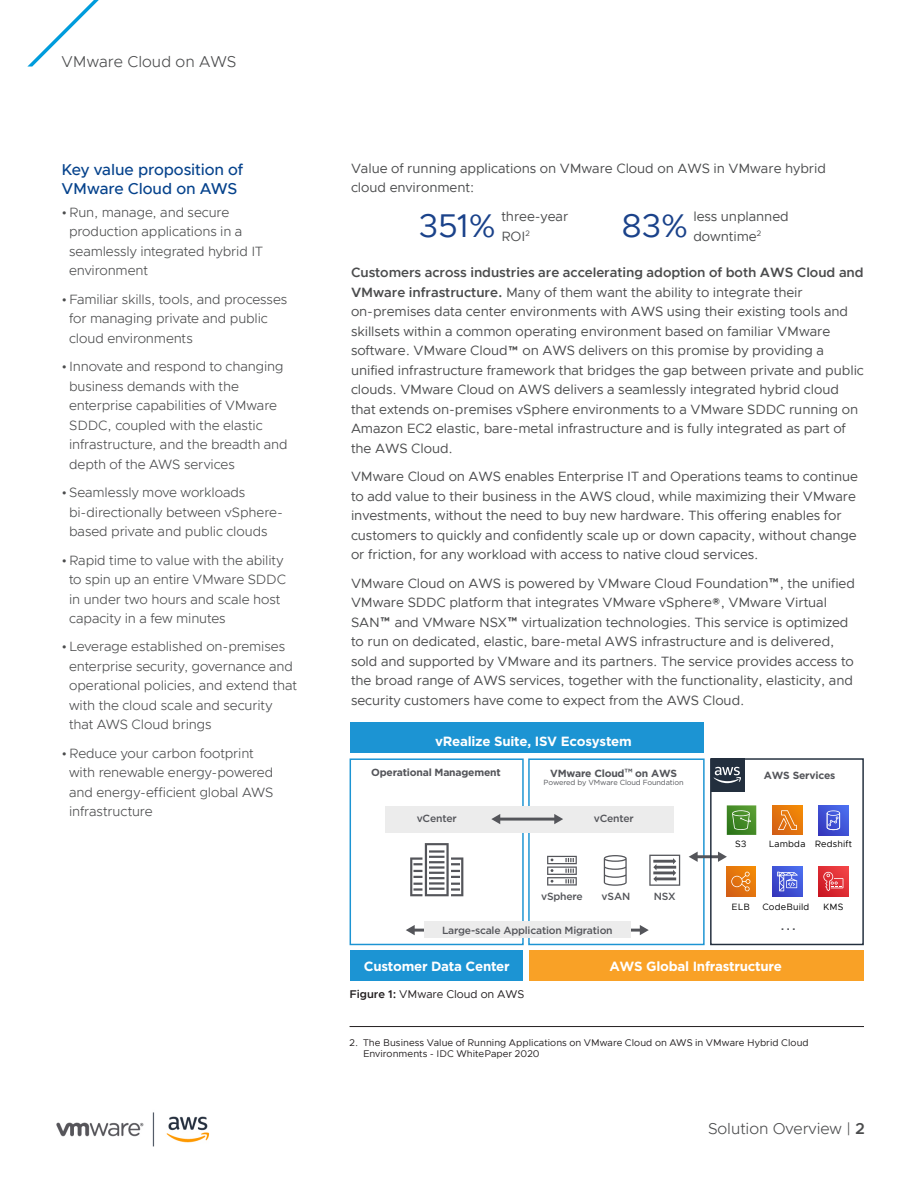
<style>
.page{position:relative;width:918px;height:1188px;background:#fff}
.page>*{position:absolute;margin:0;border:0;box-sizing:border-box;transform-origin:0 0}
.sidebar_copy{font:33px "Metropolis";color:#1a428a}
._5a__SIDEBAR_HEADER{font:500 15.75px/19.5px "Metropolis";letter-spacing:-.005em;color:#05428c}
.t1{font:300 15.75px "Metropolis";letter-spacing:-.005em;color:#4b4c4d}
._3a__BODY_TEXT{font:13.5px/19.5px "Metropolis";letter-spacing:-.005em;color:#4b4c4d}
._5c__SIDEBAR_BULLET{font:300 13.5px/19.5px "Metropolis";letter-spacing:-.01em;color:#4b4c4d}
.t2{font:700 13.35px "Gotham";letter-spacing:-.02em;color:#fff}
._7a__CAPTION_BODY{font:11.25px "Metropolis";letter-spacing:-.005em;color:#231f20}
.t3{font:500 10.35px "Gotham";letter-spacing:-.02em;color:#54555a}
.t4{font:700 10.35px "Gotham";letter-spacing:-.02em;color:#54555a}
._8a__FOOTNOTE_1ST_LI{font:9.75px/11.2px "Metropolis";letter-spacing:.005em;color:#231f20}
.t5{font:9.15px "Metropolis";letter-spacing:.02em;color:#000}
._3a__BODY_TEXT-2{font:7.8px "Metropolis";color:#4b4c4d}
.t6{font:7.35px "Gotham";letter-spacing:-.02em;color:#54555a}
.s1{font-weight:600}
.s2{font-size:11.85px}
</style>
<div class="page">
<svg style="left:27px;top:0;width:72px;height:67px"></svg>
<img style="left:56px;top:1112px;width:154px;height:35px">
<div style="left:350px;top:758px;width:174px;height:187px;border:1px solid #1c94d3"></div>
<div style="left:350px;top:723px;width:354px;height:30px;background:#1c94d3"></div>
<div style="left:350px;top:950px;width:173px;height:31px;background:#1c94d3"></div>
<div style="left:530px;top:950px;width:334px;height:31px;background:#f9a126"></div>
<div style="left:528px;top:758px;width:177px;height:187px;border:1px solid #1c94d3"></div>
<svg style="left:604px;top:855px;width:23px;height:31px"></svg>
<svg style="left:547px;top:856px;width:30px;height:30px"></svg>
<hr style="left:696px;top:855px;width:23px;height:3px;background:#54555a">
<svg style="left:689px;top:852px;width:9px;height:10px"></svg>
<svg style="left:718px;top:852px;width:9px;height:10px"></svg>
<svg style="left:410px;top:843px;width:53px;height:53px"></svg>
<div style="left:385px;top:806px;width:289px;height:26px;background:#ececec"></div>
<hr style="left:499px;top:818px;width:57px;height:3px;background:#54555a">
<svg style="left:491px;top:814px;width:9px;height:10px"></svg>
<svg style="left:554px;top:814px;width:9px;height:10px"></svg>
<hr style="left:413px;top:929px;width:228px;height:3px;background:#54555a">
<svg style="left:406px;top:925px;width:9px;height:10px"></svg>
<svg style="left:640px;top:925px;width:9px;height:10px"></svg>
<div style="left:424px;top:922px;width:206px;height:16px;background:#ececec"></div>
<svg style="left:649px;top:855px;width:31px;height:31px"></svg>
<div style="left:711px;top:758px;width:33px;height:34px;background:#232f3e"></div>
<svg style="left:713px;top:767px;width:28px;height:16px"></svg>
<div style="left:710px;top:758px;width:154px;height:187px;border:1px solid #232f3e"></div>
<div style="left:773px;top:805px;width:29px;height:30px;background:linear-gradient(to bottom,#ed8109,#db6912)"></div>
<svg style="left:778px;top:810px;width:19px;height:20px"></svg>
<svg style="left:727px;top:805px;width:29px;height:30px"></svg>
<svg style="left:819px;top:806px;width:29px;height:29px"></svg>
<svg style="left:827px;top:810px;width:13px;height:20px"></svg>
<div style="left:726px;top:867px;width:30px;height:29px;background:linear-gradient(to right,#da6811,#ed840f)"></div>
<svg style="left:731px;top:872px;width:19px;height:19px"></svg>
<svg style="left:773px;top:867px;width:29px;height:29px"></svg>
<svg style="left:777px;top:872px;width:21px;height:19px"></svg>
<svg style="left:819px;top:867px;width:29px;height:29px"></svg>
<svg style="left:823px;top:872px;width:20px;height:19px"></svg>
<hr style="left:350px;top:1026px;width:514px;height:1px;background:#231f20">
<p class="t1" style="left:62px;top:51px;width:177px">VMware Cloud on AWS</p>
<h3 class="_5a__SIDEBAR_HEADER" style="left:62px;top:159px;width:183px">Key value proposition of<br>VMware Cloud on AWS</h3>
<p class="_5c__SIDEBAR_BULLET" style="left:69px;top:202px;width:195px;text-indent:-8px">•Run, manage, and secure production applications in a seamlessly integrated hybrid IT environment</p>
<p class="_5c__SIDEBAR_BULLET" style="left:69px;top:289px;width:220px;text-indent:-8px">•Familiar skills, tools, and processes for managing private and public cloud environments</p>
<p class="_5c__SIDEBAR_BULLET" style="left:69px;top:357px;width:220px;text-indent:-8px">• Innovate and respond to changing business demands with the enterprise capabilities of VMware<br>SDDC, coupled with the elastic infrastructure, and the breadth and depth of the AWS services</p>
<p class="_5c__SIDEBAR_BULLET" style="left:69px;top:483px;width:215px;text-indent:-8px">•Seamlessly move workloads bi-directionally between vSphere&shy;based private and public clouds</p>
<p class="_5c__SIDEBAR_BULLET" style="left:69px;top:550px;width:218px;text-indent:-8px">•Rapid time to value with the ability to spin up an entire VMware SDDC in under two hours and scale host capacity in a few minutes</p>
<p class="_5c__SIDEBAR_BULLET" style="left:69px;top:637px;width:229px;text-indent:-8px">•Leverage established on-premises enterprise security, governance and operational policies, and extend that with the cloud scale and security that AWS Cloud brings</p>
<p class="_5c__SIDEBAR_BULLET" style="left:69px;top:743px;width:206px;text-indent:-8px">•Reduce your carbon footprint with renewable energy-powered and energy-efficient global AWS infrastructure</p>
<p class="_3a__BODY_TEXT" style="left:351px;top:158px;width:477px">Value of running applications on VMware Cloud on AWS in VMware hybrid cloud environment:</p>
<p class="_3a__BODY_TEXT" style="left:501px;top:207px;width:69px">three-year</p>
<p class="_3a__BODY_TEXT" style="left:501px;top:226px;width:26px">ROI</p>
<p class="sidebar_copy" style="left:419px;top:205px;width:79px">351%</p>
<p class="_3a__BODY_TEXT-2" style="left:526px;top:229px;width:6px">2</p>
<p class="_3a__BODY_TEXT" style="left:693px;top:207px;width:97px">less unplanned</p>
<p class="_3a__BODY_TEXT" style="left:693px;top:226px;width:65px">downtime</p>
<p class="sidebar_copy" style="left:622px;top:205px;width:68px">83%</p>
<p class="_3a__BODY_TEXT-2" style="left:757px;top:229px;width:6px">2</p>
<p class="_3a__BODY_TEXT" style="left:351px;top:263px;width:514px"><span class="s1">Customers across industries are accelerating adoption of both AWS Cloud and VMware infrastructure.</span> Many of them want the ability to integrate their on-premises data center environments with AWS using their existing tools and skillsets within a common operating environment based on familiar VMware software. VMware Cloud™ on AWS delivers on this promise by providing a unified infrastructure framework that bridges the gap between private and public clouds. VMware Cloud on AWS delivers a seamlessly integrated hybrid cloud that extends on-premises vSphere environments to a VMware SDDC running on Amazon EC2 elastic, bare-metal infrastructure and is fully integrated as part of the AWS Cloud.</p>
<p class="_3a__BODY_TEXT" style="left:351px;top:467px;width:509px">VMware Cloud on AWS enables Enterprise IT and Operations teams to continue to add value to their business in the AWS cloud, while maximizing their VMware investments, without the need to buy new hardware. This offering enables for customers to quickly and confidently scale up or down capacity, without change or friction, for any workload with access to native cloud services.</p>
<p class="_3a__BODY_TEXT" style="left:351px;top:573px;width:506px">VMware Cloud on AWS is powered by VMware Cloud Foundation™, the unified VMware SDDC platform that integrates VMware vSphere®, VMware Virtual SAN™ and VMware NSX™ virtualization technologies. This service is optimized to run on dedicated, elastic, bare-metal AWS infrastructure and is delivered, sold and supported by VMware and its partners. The service provides access to the broad range of AWS services, together with the functionality, elasticity, and security customers have come to expect from the AWS Cloud.</p>
<p class="t2" style="left:435px;top:732px;width:198px">vRealize Suite, ISV Ecosystem</p>
<p class="t4" style="left:371px;top:765px;width:131px">Operational Management</p>
<p class="t4" style="left:550px;top:766px;width:129px">VMware Cloud<span class="s2">™</span> on AWS</p>
<p class="t6" style="left:544px;top:778px;width:142px">Powered by VMware Cloud Foundation</p>
<p class="t3" style="left:417px;top:812px;width:42px">vCenter</p>
<p class="t3" style="left:594px;top:812px;width:42px">vCenter</p>
<p class="t3" style="left:541px;top:889px;width:43px">vSphere</p>
<p class="t3" style="left:602px;top:889px;width:30px">vSAN</p>
<p class="t3" style="left:654px;top:889px;width:23px">NSX</p>
<p class="t3" style="left:442px;top:924px;width:172px">Large-scale Application Migration</p>
<p class="t4" style="left:764px;top:768px;width:73px">AWS Services</p>
<p class="t5" style="left:735px;top:839px;width:13px">S3</p>
<p class="t5" style="left:769px;top:839px;width:85px">Lambda Redshift</p>
<p class="t5" style="left:732px;top:901px;width:20px">ELB</p>
<p class="t5" style="left:762px;top:901px;width:49px">CodeBuild</p>
<p class="t4" style="left:781px;top:920px;width:16px">. . .</p>
<p class="t5" style="left:823px;top:901px;width:22px">KMS</p>
<p class="t2" style="left:364px;top:957px;width:148px">Customer Data Center</p>
<p class="_7a__CAPTION_BODY" style="left:350px;top:987px;width:176px"><span class="s1">Figure 1:</span> VMware Cloud on AWS</p>
<p class="t2" style="left:609px;top:957px;width:174px">AWS Global Infrastructure</p>
<p class="_8a__FOOTNOTE_1ST_LI" style="left:363px;top:1037px;width:447px;text-indent:-14px">2. The Business Value of Running Applications on VMware Cloud on AWS in VMware Hybrid Cloud<br>Environments - IDC WhitePaper 2020</p>
<p class="t1" style="left:708px;top:1119px;width:158px">Solution Overview | <span class="s1">2</span></p>
</div>
